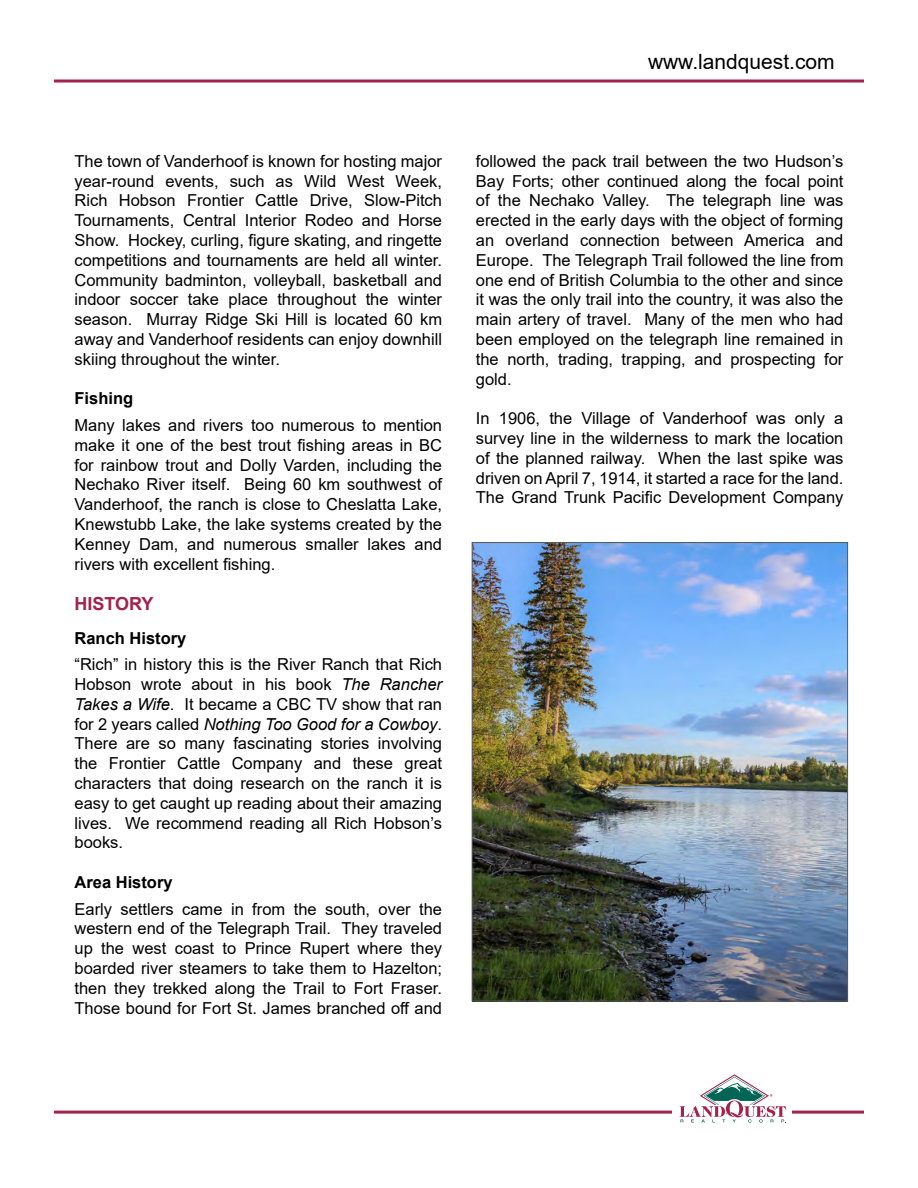
<style>
.page{position:relative;width:918px;height:1188px;background:#fff}
.page>*{position:absolute;margin:0;border:0;box-sizing:border-box;transform-origin:0 0}
.t1{font:21px "Arial";color:#000}
.t2{font:700 18px "Arial";color:#a2224b}
.t3{font:16.5px/19.8px "Arial";color:#000;text-align:justify}
.t4{font:700 16.5px "Arial";color:#000}
.t5{font:7.05px "Myriad Pro";color:#a3214b}
.s1{font-style:italic}
</style>
<div class="page">
<hr style="left:54px;top:1111px;width:810px;height:3px;background:#a2224b">
<div style="left:672px;top:1074px;width:120px;height:60px;background:#fff"></div>
<svg style="left:680px;top:1074px;width:107px;height:49px"></svg>
<hr style="left:54px;top:80px;width:810px;height:2px;background:#a2224b">
<img style="left:474px;top:544px;width:372px;height:455px">
<p class="t1" style="left:648px;top:47px;width:188px">www.landquest.com</p>
<p class="t3" style="left:75px;top:151px;width:369px">The town of Vanderhoof is known for hosting major year-round events, such as Wild West Week, Rich Hobson Frontier Cattle Drive, Slow-Pitch Tournaments, Central Interior Rodeo and Horse Show. Hockey, curling, figure skating, and ringette competitions and tournaments are held all winter.<br>Community badminton, volleyball, basketball and indoor soccer take place throughout the winter season. Murray Ridge Ski Hill is located 60 km away and Vanderhoof residents can enjoy downhill skiing throughout the winter.</p>
<p class="t4" style="left:75px;top:387px;width:60px">Fishing</p>
<p class="t3" style="left:75px;top:415px;width:369px">Many lakes and rivers too numerous to mention make it one of the best trout fishing areas in BC for rainbow trout and Dolly Varden, including the Nechako River itself. Being 60 km southwest of Vanderhoof, the ranch is close to Cheslatta Lake, Knewstubb Lake, the lake systems created by the Kenney Dam, and numerous smaller lakes and rivers with excellent fishing.</p>
<p class="t2" style="left:75px;top:591px;width:81px">HISTORY</p>
<p class="t4" style="left:75px;top:626px;width:113px">Ranch History</p>
<p class="t3" style="left:75px;top:654px;width:369px">“Rich” in history this is the River Ranch that Rich Hobson wrote about in his book <span class="s1">The Rancher Takes a Wife</span>. It became a CBC TV show that ran for 2 years called <span class="s1">Nothing Too Good for a Cowboy</span>.<br>There are so many fascinating stories involving the Frontier Cattle Company and these great characters that doing research on the ranch it is easy to get caught up reading about their amazing lives. We recommend reading all Rich Hobson’s books.</p>
<p class="t4" style="left:75px;top:871px;width:100px">Area History</p>
<p class="t3" style="left:75px;top:899px;width:369px">Early settlers came in from the south, over the western end of the Telegraph Trail. They traveled up the west coast to Prince Rupert where they boarded river steamers to take them to Hazelton; then they trekked along the Trail to Fort Fraser.<br>Those bound for Fort St. James branched off and</p>
<p class="t3" style="left:476px;top:151px;width:369px">followed the pack trail between the two Hudson’s Bay Forts; other continued along the focal point of the Nechako Valley. The telegraph line was erected in the early days with the object of forming an overland connection between America and Europe. The Telegraph Trail followed the line from one end of British Columbia to the other and since it was the only trail into the country, it was also the main artery of travel. Many of the men who had been employed on the telegraph line remained in the north, trading, trapping, and prospecting for gold.</p>
<p class="t3" style="left:476px;top:408px;width:369px">In 1906, the Village of Vanderhoof was only a survey line in the wilderness to mark the location of the planned railway. When the last spike was driven on April 7, 1914, it started a race for the land.<br>The Grand Trunk Pacific Development Company</p>
<p class="t5" style="left:770px;top:1093px;width:4px">®</p>
</div>
